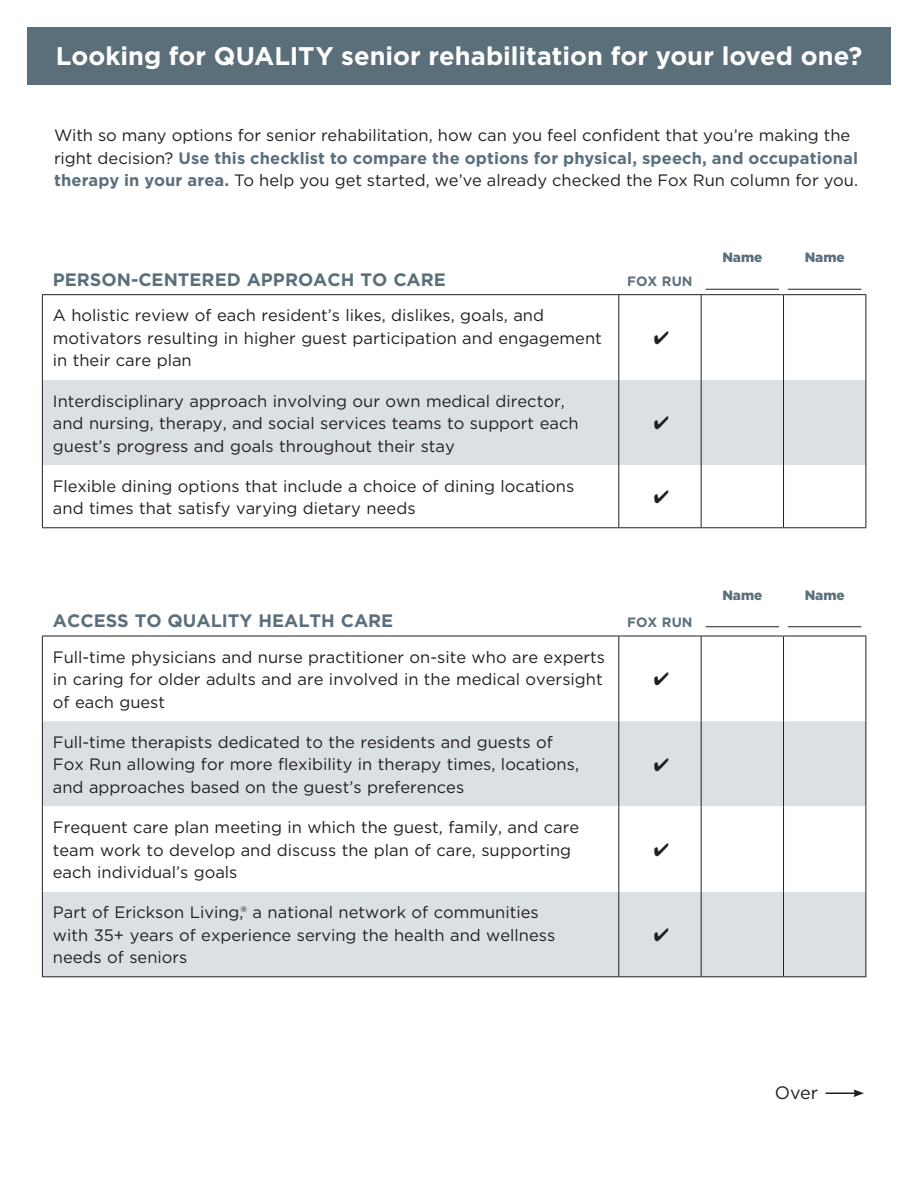
<style>
.page{position:relative;width:918px;height:1188px;background:#fff}
.page>*{position:absolute;margin:0;border:0;box-sizing:border-box;transform-origin:0 0}
.t1{font:700 25.5px "Gotham";color:#fff}
.t2{font:700 18px "Gotham";color:#5b6f7b}
.t3{font:18px "Gotham";color:#231f20}
.t4{font:16.5px/22.5px "Gotham";color:#231f20}
.t5{font:900 13.5px "Gotham";color:#5b6f7b}
.t6{font:700 13.5px "Gotham";color:#5b6f7b}
.s1{font-weight:700;color:#5b6f7b}
</style>
<div class="page">
<div style="left:27px;top:27px;width:864px;height:57px;background:#5b6f7b"></div>
<div style="left:43px;top:380px;width:823px;height:85px;background:#dbe0e4"></div>
<hr style="left:783px;top:295px;width:1px;height:85px;background:#231f20">
<hr style="left:783px;top:380px;width:1px;height:85px;background:#231f20">
<hr style="left:783px;top:465px;width:1px;height:62px;background:#231f20">
<hr style="left:618px;top:295px;width:1px;height:85px;background:#231f20">
<hr style="left:701px;top:295px;width:1px;height:85px;background:#231f20">
<hr style="left:618px;top:380px;width:1px;height:85px;background:#231f20">
<hr style="left:701px;top:380px;width:1px;height:85px;background:#231f20">
<hr style="left:618px;top:465px;width:1px;height:62px;background:#231f20">
<hr style="left:701px;top:465px;width:1px;height:62px;background:#231f20">
<hr style="left:42px;top:295px;width:1px;height:85px;background:#231f20">
<hr style="left:866px;top:295px;width:1px;height:85px;background:#231f20">
<hr style="left:42px;top:380px;width:1px;height:85px;background:#231f20">
<hr style="left:866px;top:380px;width:1px;height:85px;background:#231f20">
<hr style="left:42px;top:465px;width:1px;height:62px;background:#231f20">
<hr style="left:866px;top:465px;width:1px;height:62px;background:#231f20">
<hr style="left:42px;top:527px;width:577px;height:1px;background:#231f20">
<hr style="left:619px;top:527px;width:82px;height:1px;background:#231f20">
<hr style="left:701px;top:527px;width:83px;height:1px;background:#231f20">
<hr style="left:784px;top:527px;width:82px;height:1px;background:#231f20">
<hr style="left:42px;top:294px;width:577px;height:1px;background:#231f20">
<hr style="left:619px;top:294px;width:82px;height:1px;background:#231f20">
<hr style="left:701px;top:294px;width:83px;height:1px;background:#231f20">
<hr style="left:784px;top:294px;width:82px;height:1px;background:#231f20">
<hr style="left:706px;top:289px;width:73px;height:1px;background:#231f20">
<hr style="left:788px;top:289px;width:73px;height:1px;background:#231f20">
<hr style="left:826px;top:1093px;width:30px;height:1px;background:#231f20">
<svg style="left:853px;top:1089px;width:11px;height:8px"></svg>
<div style="left:43px;top:721px;width:823px;height:255px;background:#dbe0e4"></div>
<svg style="left:43px;top:806px;width:823px;height:86px"></svg>
<hr style="left:783px;top:636px;width:1px;height:85px;background:#231f20">
<hr style="left:783px;top:721px;width:1px;height:85px;background:#231f20">
<hr style="left:783px;top:806px;width:1px;height:86px;background:#231f20">
<hr style="left:783px;top:892px;width:1px;height:84px;background:#231f20">
<hr style="left:618px;top:636px;width:1px;height:85px;background:#231f20">
<hr style="left:701px;top:636px;width:1px;height:85px;background:#231f20">
<hr style="left:618px;top:721px;width:1px;height:85px;background:#231f20">
<hr style="left:701px;top:721px;width:1px;height:85px;background:#231f20">
<hr style="left:618px;top:806px;width:1px;height:86px;background:#231f20">
<hr style="left:701px;top:806px;width:1px;height:86px;background:#231f20">
<hr style="left:618px;top:892px;width:1px;height:84px;background:#231f20">
<hr style="left:701px;top:892px;width:1px;height:84px;background:#231f20">
<hr style="left:42px;top:636px;width:1px;height:85px;background:#231f20">
<hr style="left:866px;top:636px;width:1px;height:85px;background:#231f20">
<hr style="left:42px;top:721px;width:1px;height:85px;background:#231f20">
<hr style="left:866px;top:721px;width:1px;height:85px;background:#231f20">
<hr style="left:42px;top:806px;width:1px;height:86px;background:#231f20">
<hr style="left:866px;top:806px;width:1px;height:86px;background:#231f20">
<hr style="left:42px;top:892px;width:1px;height:84px;background:#231f20">
<hr style="left:866px;top:892px;width:1px;height:84px;background:#231f20">
<hr style="left:42px;top:976px;width:577px;height:1px;background:#231f20">
<hr style="left:619px;top:976px;width:82px;height:1px;background:#231f20">
<hr style="left:701px;top:976px;width:83px;height:1px;background:#231f20">
<hr style="left:784px;top:976px;width:82px;height:1px;background:#231f20">
<hr style="left:42px;top:636px;width:577px;height:1px;background:#231f20">
<hr style="left:619px;top:636px;width:82px;height:1px;background:#231f20">
<hr style="left:701px;top:636px;width:83px;height:1px;background:#231f20">
<hr style="left:784px;top:636px;width:82px;height:1px;background:#231f20">
<hr style="left:706px;top:626px;width:73px;height:1px;background:#231f20">
<hr style="left:788px;top:626px;width:73px;height:1px;background:#231f20">
<svg style="left:654px;top:416px;width:14px;height:13px"></svg>
<svg style="left:654px;top:758px;width:14px;height:13px"></svg>
<svg style="left:654px;top:843px;width:14px;height:13px"></svg>
<svg style="left:654px;top:928px;width:14px;height:13px"></svg>
<h1 class="t1" style="left:56px;top:39px;width:808px">Looking for QUALITY senior rehabilitation for your loved one?</h1>
<p class="t4" style="left:54px;top:124px;width:806px">With so many options for senior rehabilitation, how can you feel confident that you’re making the right decision? <span class="s1">Use this checklist to compare the options for physical, speech, and occupational therapy in your area.</span> To help you get started, we’ve already checked the Fox Run column for you.</p>
<p class="t2" style="left:53px;top:267px;width:395px">PERSON-CENTERED APPROACH TO CARE</p>
<p class="t6" style="left:627px;top:272px;width:67px">FOX RUN</p>
<p class="t4" style="left:53px;top:304px;width:551px">A holistic review of each resident’s likes, dislikes, goals, and motivators resulting in higher guest participation and engagement in their care plan</p>
<p class="t4" style="left:53px;top:389px;width:527px">Interdisciplinary approach involving our own medical director, and nursing, therapy, and social services teams to support each guest’s progress and goals throughout their stay</p>
<p class="t4" style="left:53px;top:474px;width:523px">Flexible dining options that include a choice of dining locations and times that satisfy varying dietary needs</p>
<p class="t2" style="left:53px;top:609px;width:342px">ACCESS TO QUALITY HEALTH CARE</p>
<p class="t6" style="left:627px;top:613px;width:67px">FOX RUN</p>
<p class="t4" style="left:53px;top:645px;width:554px">Full-time physicians and nurse practitioner on-site who are experts in caring for older adults and are involved in the medical oversight of each guest</p>
<p class="t4" style="left:53px;top:730px;width:528px">Full-time therapists dedicated to the residents and guests of<br>Fox Run allowing for more flexibility in therapy times, locations, and approaches based on the guest’s preferences</p>
<p class="t4" style="left:53px;top:816px;width:528px">Frequent care plan meeting in which the guest, family, and care team work to develop and discuss the plan of care, supporting each individual’s goals</p>
<p class="t4" style="left:53px;top:901px;width:504px">Part of Erickson Living,® a national network of communities with 35+ years of experience serving the health and wellness needs of seniors</p>
<p class="t5" style="left:722px;top:248px;width:41px">Name</p>
<p class="t5" style="left:805px;top:248px;width:41px">Name</p>
<p class="t5" style="left:722px;top:585px;width:41px">Name</p>
<p class="t5" style="left:805px;top:585px;width:41px">Name</p>
<p class="t3" style="left:775px;top:1081px;width:45px">Over</p>
</div>
